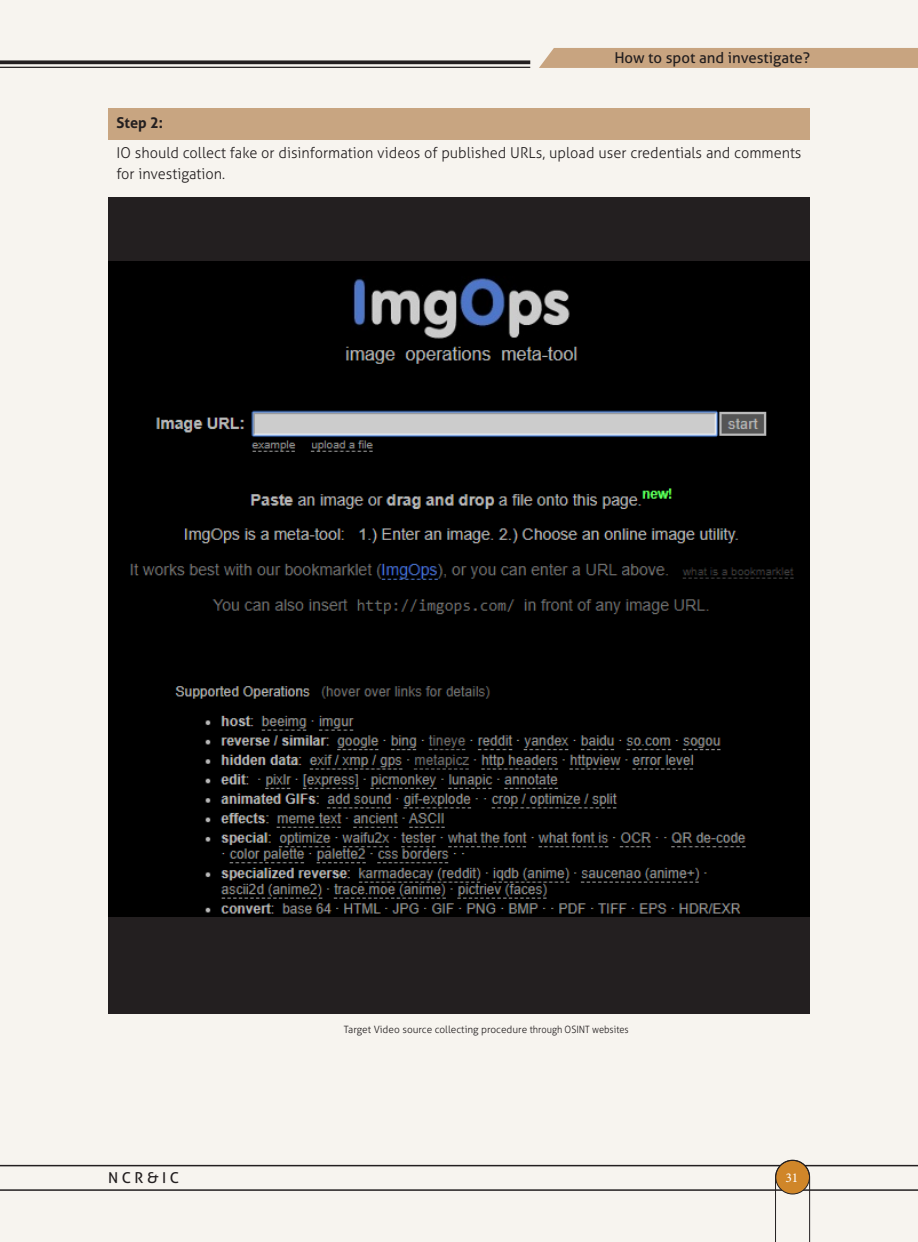
<style>
.page{position:relative;width:918px;height:1242px;background:#f7f4ef}
.page>*{position:absolute;margin:0;border:0;box-sizing:border-box;transform-origin:0 0}
.body_text{font:300 15px/21px "Aller";color:#231f20}
.t1{font:15px "Aller";color:#231f20}
.body_text-2{font:700 15px "Aller";color:#231f20}
.t2{font:13.5px "Minion Pro";color:#fff}
.Photo_caption{font:300 10.05px "Aller";color:#231f20}
</style>
<div class="page">
<div style="left:539px;top:48px;width:379px;height:20px;background:#c8a480"></div>
<svg style="left:0;top:60px;width:530px;height:4px;background:#3a3637"></svg>
<hr style="left:0;top:67px;width:530px;height:1px;background:#231f20">
<svg style="left:0;top:1160px;width:918px;height:82px"></svg>
<div style="left:108px;top:108px;width:702px;height:32px;background:#c8a581"></div>
<div style="left:108px;top:197px;width:701px;height:817px;background:#231f20"></div>
<img style="left:108px;top:261px;width:701px;height:656px">
<p class="t1" style="left:614px;top:49px;width:197px">How to spot and investigate?</p>
<p class="body_text-2" style="left:117px;top:113px;width:48px">Step 2:</p>
<p class="body_text" style="left:117px;top:142px;width:687px">IO should collect fake or disinformation videos of published URLs, upload user credentials and comments for investigation.</p>
<p class="Photo_caption" style="left:344px;top:1023px;width:286px">Target Video source collecting procedure through OSINT websites</p>
<p class="t1" style="left:108px;top:1169px;width:73px">N C R &amp; I C</p>
<p class="t2" style="left:785px;top:1169px;width:14px">31</p>
</div>
